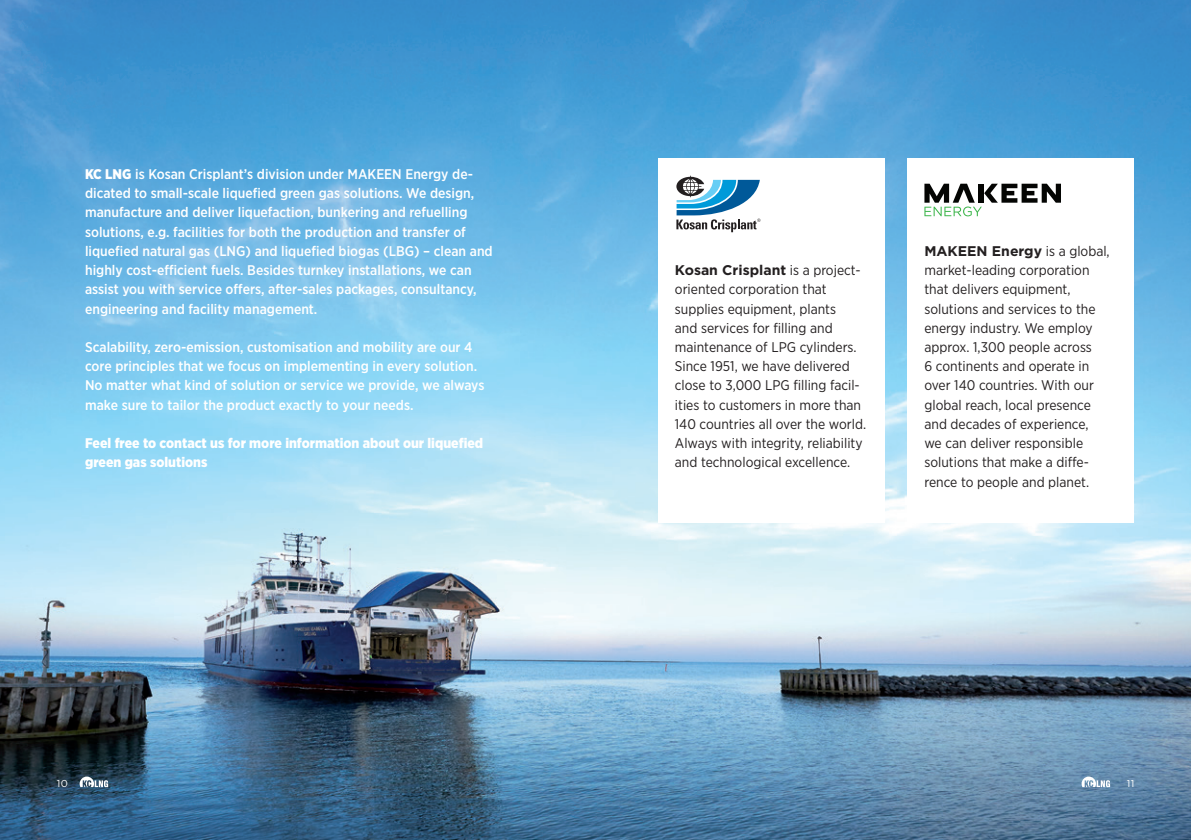
<style>
.page{position:relative;width:1191px;height:840px;background:#fff}
.page>*{position:absolute;margin:0;border:0;box-sizing:border-box;transform-origin:0 0}
.Normal{font:500 14px/19.2px "Gotham Narrow";color:#fff}
.Normal-2{font:14px/19.2px "Gotham Narrow";color:#231f20}
.Normal-3{font:900 14px/19.2px "Gotham Narrow";color:#fff}
.t1{font:10px "Gotham";color:#fff}
.s1{font-weight:900}
.s2{font-family:"Gotham";font-weight:700}
</style>
<div class="page">
<img style="left:0;top:0;width:1191px;height:839px">
<svg style="left:1081px;top:776px;width:29px;height:10px"></svg>
<svg style="left:80px;top:776px;width:28px;height:10px"></svg>
<div style="left:658px;top:158px;width:226px;height:364px;background:#fff"></div>
<div style="left:907px;top:158px;width:227px;height:364px;background:#fff"></div>
<svg style="left:676px;top:175px;width:84px;height:57px"></svg>
<svg style="left:924px;top:183px;width:137px;height:33px"></svg>
<p class="Normal" style="left:85px;top:164px;width:409px"><span class="s1">KC LNG</span> is Kosan Crisplant’s division under MAKEEN Energy de&shy;dicated to small-scale liquefied green gas solutions. We design, manufacture and deliver liquefaction, bunkering and refuelling solutions, e.g. facilities for both the production and transfer of liquefied natural gas (LNG) and liquefied biogas (LBG) – clean and highly cost-efficient fuels. Besides turnkey installations, we can assist you with service offers, after-sales packages, consultancy, engineering and facility management.</p>
<p class="Normal" style="left:85px;top:337px;width:401px">Scalability, zero-emission, customisation and mobility are our 4 core principles that we focus on implementing in every solution.<br>No matter what kind of solution or service we provide, we always make sure to tailor the product exactly to your needs.</p>
<p class="Normal-3" style="left:85px;top:433px;width:400px">Feel free to contact us for more information about our liquefied green gas solutions</p>
<p class="Normal-2" style="left:675px;top:260px;width:193px"><span class="s2">Kosan Crisplant</span> is a project&shy;oriented corporation that supplies equipment, plants<br>and services for filling and maintenance of LPG cylinders.<br>Since 1951, we have delivered close to 3,000 LPG filling facil&shy;ities to customers in more than<br>140 countries all over the world.<br>Always with integrity, reliability and technological excellence.</p>
<p class="Normal-2" style="left:924px;top:241px;width:187px"><span class="s2">MAKEEN Energy</span> is a global, market-leading corporation that delivers equipment, solutions and services to the energy industry. We employ approx. 1,300 people across<br>6 continents and operate in over 140 countries. With our global reach, local presence and decades of experience,<br>we can deliver responsible solutions that make a dif-fe-</p>
<p class="Normal-2" style="left:924px;top:471px;width:166px">rence to people and planet.</p>
<p class="t1" style="left:57px;top:776px;width:13px">10</p>
<p class="t1" style="left:1126px;top:776px;width:9px">11</p>
</div>
